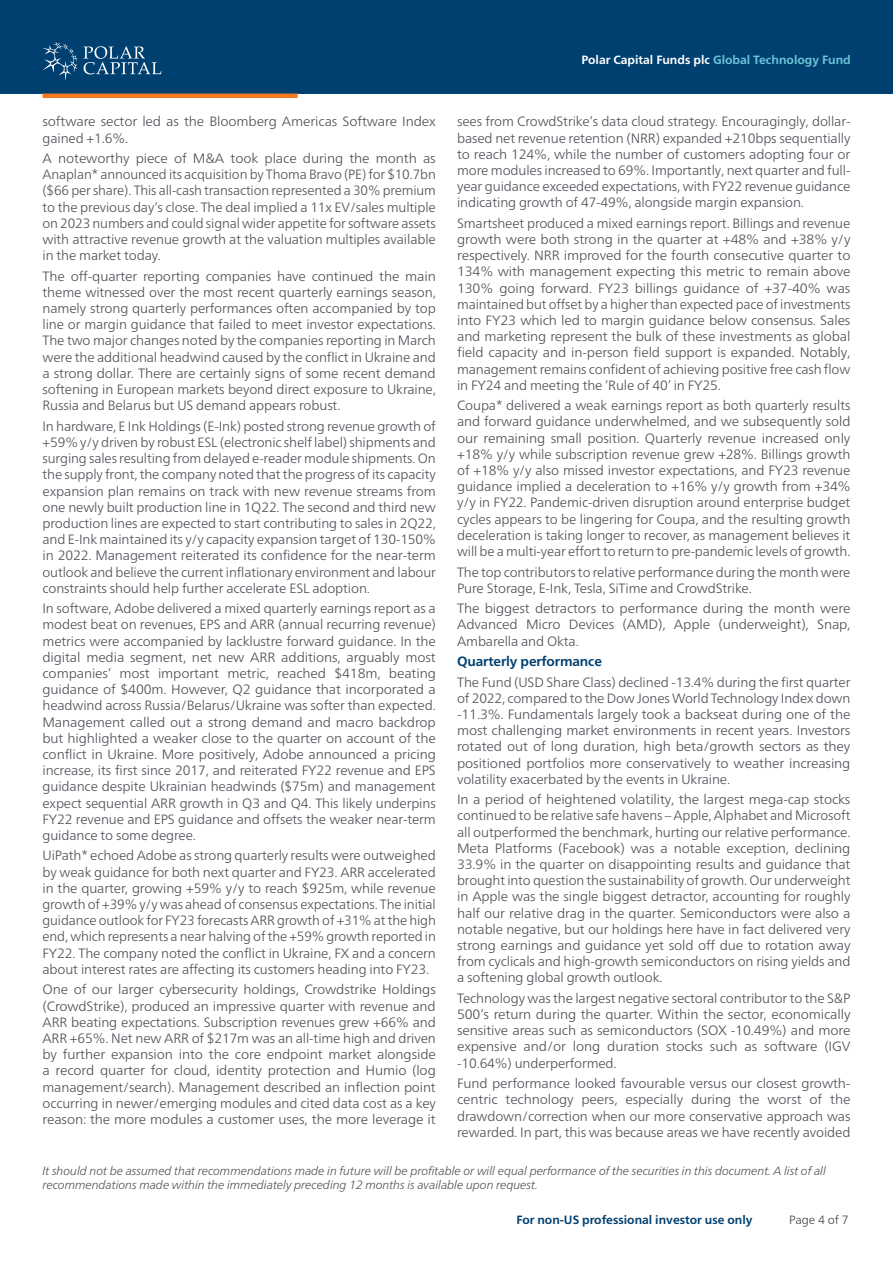
<style>
.page{position:relative;width:893px;height:1263px;background:#fff}
.page>*{position:absolute;margin:0;border:0;box-sizing:border-box;transform-origin:0 0}
.t1{font:300 13.5px/16.2px "Frutiger Neue LT Pro";letter-spacing:-.01em;color:#4b4f55;text-align:justify}
.t2{font:700 13.5px "Frutiger Neue LT Pro";letter-spacing:-.01em;color:#004071}
.t3{font:italic 300 12px/14.4px "Frutiger Neue LT Pro";letter-spacing:-.01em;color:#4b4f55}
.t4{font:700 12px "Frutiger Neue LT Pro";color:#fff}
.t5{font:700 12px "Frutiger Neue LT Pro";color:#004071}
.t6{font:300 12px "Frutiger Neue LT Pro";color:rgb(0 0 0/.75)}
.s1{color:#6dc5d8}
</style>
<div class="page">
<div style="left:0;top:0;width:893px;height:94px;background:#004071"></div>
<svg style="left:43px;top:41px;width:118px;height:40px"></svg>
<hr style="left:43px;top:94px;width:255px;height:4px;background:#f47921">
<p class="t1" style="left:43px;top:114px;width:395px">software sector led as the Bloomberg Americas Software Index gained +1.6%.</p>
<p class="t1" style="left:43px;top:150px;width:395px">A noteworthy piece of M&amp;A took place during the month as Anaplan* announced its acquisition by Thoma Bravo (PE) for $10.7bn ($66 per share). This all-cash transaction represented a 30% premium to the previous day’s close. The deal implied a 11x EV/sales multiple on 2023 numbers and could signal wider appetite for software assets with attractive revenue growth at the valuation multiples available in the market today.</p>
<p class="t1" style="left:43px;top:268px;width:395px">The off-quarter reporting companies have continued the main theme witnessed over the most recent quarterly earnings season, namely strong quarterly performances often accompanied by top line or margin guidance that failed to meet investor expectations.<br>The two major changes noted by the companies reporting in March were the additional headwind caused by the conflict in Ukraine and a strong dollar. There are certainly signs of some recent demand softening in European markets beyond direct exposure to Ukraine, Russia and Belarus but US demand appears robust.</p>
<p class="t1" style="left:43px;top:418px;width:395px">In hardware, E Ink Holdings (E-Ink) posted strong revenue growth of +59% y/y driven by robust ESL (electronic shelf label) shipments and surging sales resulting from delayed e-reader module shipments. On the supply front, the company noted that the progress of its capacity expansion plan remains on track with new revenue streams from one newly built production line in 1Q22. The second and third new production lines are expected to start contributing to sales in 2Q22, and E-Ink maintained its y/y capacity expansion target of 130-150% in 2022. Management reiterated its confidence for the near-term outlook and believe the current inflationary environment and labour constraints should help further accelerate ESL adoption.</p>
<p class="t1" style="left:43px;top:600px;width:395px">In software, Adobe delivered a mixed quarterly earnings report as a modest beat on revenues, EPS and ARR (annual recurring revenue) metrics were accompanied by lacklustre forward guidance. In the digital media segment, net new ARR additions, arguably most companies’ most important metric, reached $418m, beating guidance of $400m. However, Q2 guidance that incorporated a headwind across Russia/Belarus/Ukraine was softer than expected.<br>Management called out a strong demand and macro backdrop but highlighted a weaker close to the quarter on account of the conflict in Ukraine. More positively, Adobe announced a pricing increase, its first since 2017, and reiterated FY22 revenue and EPS guidance despite Ukrainian headwinds ($75m) and management expect sequential ARR growth in Q3 and Q4. This likely underpins FY22 revenue and EPS guidance and offsets the weaker near-term guidance to some degree.</p>
<p class="t1" style="left:43px;top:848px;width:395px">UiPath* echoed Adobe as strong quarterly results were outweighed by weak guidance for both next quarter and FY23. ARR accelerated in the quarter, growing +59% y/y to reach $925m, while revenue growth of +39% y/y was ahead of consensus expectations. The initial guidance outlook for FY23 forecasts ARR growth of +31% at the high end, which represents a near halving of the +59% growth reported in FY22. The company noted the conflict in Ukraine, FX and a concern about interest rates are affecting its customers heading into FY23.</p>
<p class="t1" style="left:43px;top:981px;width:395px">One of our larger cybersecurity holdings, Crowdstrike Holdings (CrowdStrike), produced an impressive quarter with revenue and ARR beating expectations. Subscription revenues grew +66% and ARR +65%. Net new ARR of $217m was an all-time high and driven by further expansion into the core endpoint market alongside a record quarter for cloud, identity protection and Humio (log management/search). Management described an inflection point occurring in newer/emerging modules and cited data cost as a key reason: the more modules a customer uses, the more leverage it</p>
<p class="t4" style="left:581px;top:53px;width:271px">Polar Capital Funds plc <span class="s1">Global Technology Fund</span></p>
<p class="t1" style="left:457px;top:114px;width:395px">sees from CrowdStrike’s data cloud strategy. Encouragingly, dollar&shy;based net revenue retention (NRR) expanded +210bps sequentially to reach 124%, while the number of customers adopting four or more modules increased to 69%. Importantly, next quarter and full&shy;year guidance exceeded expectations, with FY22 revenue guidance indicating growth of 47-49%, alongside margin expansion.</p>
<p class="t1" style="left:457px;top:215px;width:395px">Smartsheet produced a mixed earnings report. Billings and revenue growth were both strong in the quarter at +48% and +38% y/y respectively. NRR improved for the fourth consecutive quarter to 134% with management expecting this metric to remain above 130% going forward. FY23 billings guidance of +37-40% was maintained but offset by a higher than expected pace of investments into FY23 which led to margin guidance below consensus. Sales and marketing represent the bulk of these investments as global field capacity and in-person field support is expanded. Notably, management remains confident of achieving positive free cash flow in FY24 and meeting the ‘Rule of 40’ in FY25.</p>
<p class="t1" style="left:457px;top:397px;width:395px">Coupa* delivered a weak earnings report as both quarterly results and forward guidance underwhelmed, and we subsequently sold our remaining small position. Quarterly revenue increased only +18% y/y while subscription revenue grew +28%. Billings growth of +18% y/y also missed investor expectations, and FY23 revenue guidance implied a deceleration to +16% y/y growth from +34% y/y in FY22. Pandemic-driven disruption around enterprise budget cycles appears to be lingering for Coupa, and the resulting growth deceleration is taking longer to recover, as management believes it will be a multi-year effort to return to pre-pandemic levels of growth.</p>
<p class="t1" style="left:457px;top:564px;width:395px">The top contributors to relative performance during the month were<br>Pure Storage, E-Ink, Tesla, SiTime and CrowdStrike.</p>
<p class="t1" style="left:457px;top:600px;width:395px">The biggest detractors to performance during the month were Advanced Micro Devices (AMD), Apple (underweight), Snap, Ambarella and Okta.</p>
<p class="t2" style="left:457px;top:653px;width:146px">Quarterly performance</p>
<p class="t1" style="left:457px;top:674px;width:395px">The Fund (USD Share Class) declined -13.4% during the first quarter of 2022, compared to the Dow Jones World Technology Index down -11.3%. Fundamentals largely took a backseat during one of the most challenging market environments in recent years. Investors rotated out of long duration, high beta/growth sectors as they positioned portfolios more conservatively to weather increasing volatility exacerbated by the events in Ukraine.</p>
<p class="t1" style="left:457px;top:791px;width:395px">In a period of heightened volatility, the largest mega-cap stocks continued to be relative safe havens – Apple, Alphabet and Microsoft all outperformed the benchmark, hurting our relative performance.<br>Meta Platforms (Facebook) was a notable exception, declining 33.9% in the quarter on disappointing results and guidance that brought into question the sustainability of growth. Our underweight in Apple was the single biggest detractor, accounting for roughly half our relative drag in the quarter. Semiconductors were also a notable negative, but our holdings here have in fact delivered very strong earnings and guidance yet sold off due to rotation away from cyclicals and high-growth semiconductors on rising yields and a softening global growth outlook.</p>
<p class="t1" style="left:457px;top:990px;width:395px">Technology was the largest negative sectoral contributor to the S&amp;P 500’s return during the quarter. Within the sector, economically sensitive areas such as semiconductors (SOX -10.49%) and more expensive and/or long duration stocks such as software (IGV -10.64%) underperformed.</p>
<p class="t1" style="left:457px;top:1075px;width:395px">Fund performance looked favourable versus our closest growth&shy;centric technology peers, especially during the worst of the drawdown/correction when our more conservative approach was rewarded. In part, this was because areas we have recently avoided</p>
<p class="t3" style="left:43px;top:1163px;width:785px">It should not be assumed that recommendations made in future will be profitable or will equal performance of the securities in this document. A list of all recommendations made within the immediately preceding 12 months is available upon request.</p>
<p class="t5" style="left:516px;top:1213px;width:238px">For non-US professional investor use only</p>
<p class="t6" style="left:789px;top:1211px;width:61px">Page 4 of 7</p>
</div>
